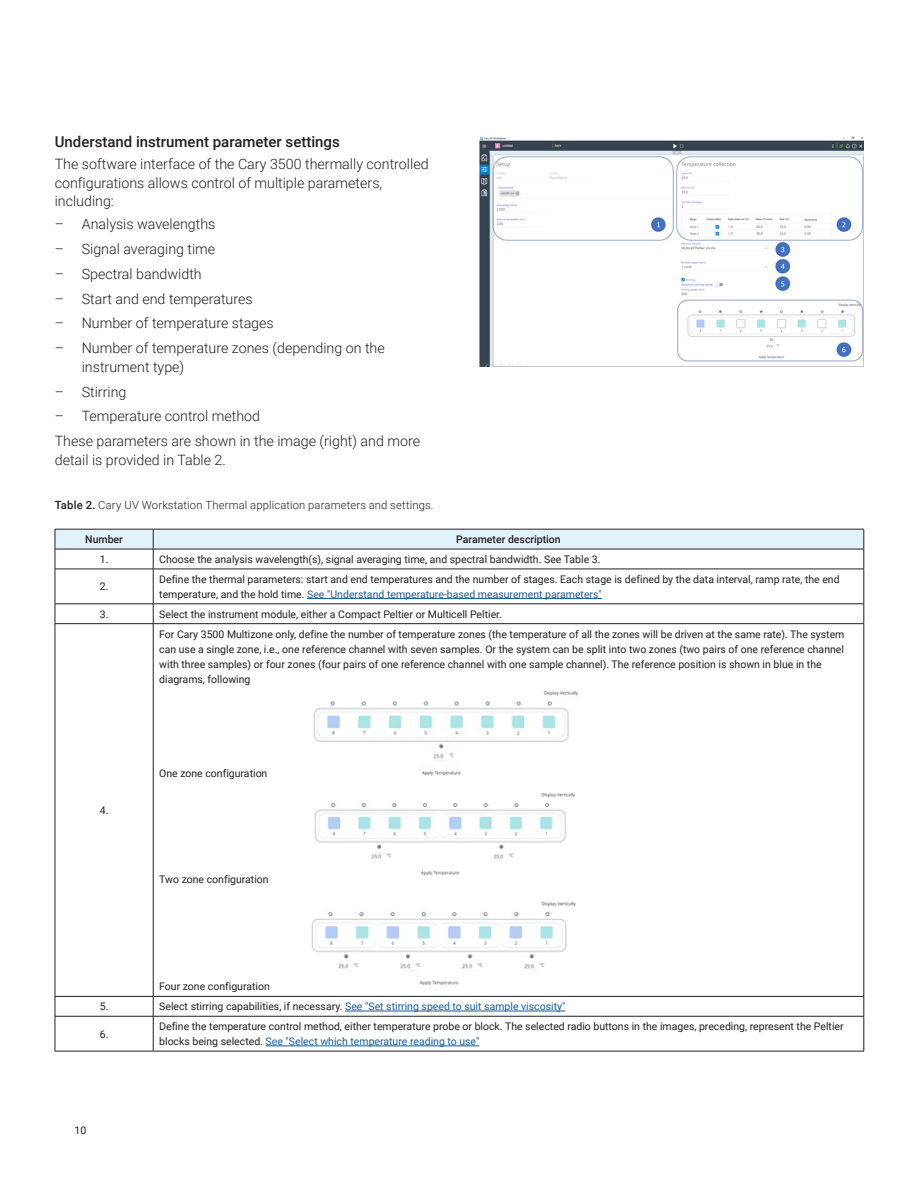
<style>
.page{position:relative;width:918px;height:1188px;background:#fff}
.page>*{position:absolute;margin:0;border:0;box-sizing:border-box;transform-origin:0 0}
.DATA_subhead{font:500 15px "Roboto";color:#231f20}
.DATA_text_black{font:300 14.25px/18.8px "Roboto";color:#231f20}
.DATA_caption{font:300 11.25px "Roboto";letter-spacing:.015em;color:#231f20}
.DATA_table_text{font:10.5px/15px "Roboto";color:#231f20}
.DATA_table_text-2{font:10.5px "Roboto";color:#175d9e}
.DATA_table_text_head{font:500 10.5px "Roboto";color:#231f20}
.s1{font-weight:500}
.s2{color:#175d9e}
.s3{color:#231f20}
</style>
<div class="page">
<svg style="left:55px;top:529px;width:810px;height:40px"></svg>
<hr style="left:55px;top:569px;width:98px;height:1px;background:#231f20">
<hr style="left:55px;top:569px;width:1px;height:35px;background:#231f20">
<hr style="left:153px;top:569px;width:711px;height:1px;background:#231f20">
<hr style="left:153px;top:569px;width:1px;height:35px;background:#231f20">
<hr style="left:864px;top:569px;width:1px;height:35px;background:#231f20">
<hr style="left:55px;top:604px;width:98px;height:1px;background:#231f20">
<svg style="left:55px;top:604px;width:1px;height:19px"></svg>
<hr style="left:153px;top:604px;width:711px;height:1px;background:#231f20">
<svg style="left:153px;top:604px;width:1px;height:19px"></svg>
<svg style="left:864px;top:604px;width:1px;height:19px"></svg>
<hr style="left:55px;top:623px;width:98px;height:1px;background:#231f20">
<hr style="left:55px;top:624px;width:1px;height:372px;background:#231f20">
<hr style="left:153px;top:623px;width:711px;height:1px;background:#231f20">
<hr style="left:153px;top:624px;width:1px;height:372px;background:#231f20">
<hr style="left:864px;top:624px;width:1px;height:372px;background:#231f20">
<hr style="left:55px;top:996px;width:98px;height:1px;background:#231f20">
<svg style="left:55px;top:997px;width:1px;height:19px"></svg>
<hr style="left:153px;top:996px;width:711px;height:1px;background:#231f20">
<svg style="left:153px;top:997px;width:1px;height:19px"></svg>
<svg style="left:864px;top:997px;width:1px;height:19px"></svg>
<hr style="left:55px;top:1016px;width:98px;height:1px;background:#231f20">
<hr style="left:55px;top:1016px;width:1px;height:35px;background:#231f20">
<hr style="left:153px;top:1016px;width:711px;height:1px;background:#231f20">
<hr style="left:153px;top:1016px;width:1px;height:35px;background:#231f20">
<hr style="left:864px;top:1016px;width:1px;height:35px;background:#231f20">
<hr style="left:55px;top:1051px;width:98px;height:1px;background:#231f20">
<hr style="left:153px;top:1051px;width:711px;height:1px;background:#231f20">
<hr style="left:307px;top:598px;width:295px;height:1px;background:#175d9e">
<img style="left:313px;top:690px;width:266px;height:86px">
<img style="left:314px;top:793px;width:261px;height:83px">
<img style="left:311px;top:901px;width:265px;height:85px">
<hr style="left:345px;top:1011px;width:220px;height:1px;background:#175d9e">
<hr style="left:266px;top:1046px;width:213px;height:1px;background:#175d9e">
<img style="left:479px;top:136px;width:385px;height:231px">
<p class="DATA_subhead" style="left:55px;top:131px;width:287px">Understand instrument parameter settings</p>
<p class="DATA_text_black" style="left:55px;top:154px;width:375px">The software interface of the Cary 3500 thermally controlled configurations allows control of multiple parameters, including:</p>
<p class="DATA_text_black" style="left:55px;top:214px;width:162px">– Analysis wavelengths</p>
<p class="DATA_text_black" style="left:55px;top:239px;width:162px">– Signal averaging time</p>
<p class="DATA_text_black" style="left:55px;top:264px;width:148px">– Spectral bandwidth</p>
<p class="DATA_text_black" style="left:55px;top:289px;width:199px">– Start and end temperatures</p>
<p class="DATA_text_black" style="left:55px;top:313px;width:221px">– Number of temperature stages</p>
<p class="DATA_text_black" style="left:82px;top:338px;width:305px;text-indent:-27px">– Number of temperature zones (depending on the instrument type)</p>
<p class="DATA_text_black" style="left:55px;top:382px;width:73px">– Stirring</p>
<p class="DATA_text_black" style="left:55px;top:406px;width:207px">– Temperature control method</p>
<p class="DATA_text_black" style="left:55px;top:431px;width:367px">These parameters are shown in the image (right) and more detail is provided in Table 2.</p>
<p class="DATA_caption" style="left:55px;top:497px;width:380px"><span class="s1">Table 2.</span> Cary UV Workstation Thermal application parameters and settings.</p>
<p class="DATA_table_text_head" style="left:85px;top:532px;width:39px">Number</p>
<p class="DATA_table_text_head" style="left:456px;top:532px;width:106px">Parameter description</p>
<p class="DATA_table_text" style="left:100px;top:551px;width:10px">1.</p>
<p class="DATA_table_text" style="left:159px;top:551px;width:443px">Choose the analysis wavelength(s), signal averaging time, and spectral bandwidth. See Table 3.</p>
<p class="DATA_table_text" style="left:100px;top:579px;width:10px">2.</p>
<p class="DATA_table_text" style="left:159px;top:571px;width:682px">Define the thermal parameters: start and end temperatures and the number of stages. Each stage is defined by the data interval, ramp rate, the end temperature, and the hold time. <span class="s2">See "Understand temperature-based measurement parameters"</span></p>
<p class="DATA_table_text" style="left:100px;top:606px;width:10px">3.</p>
<p class="DATA_table_text" style="left:159px;top:606px;width:344px">Select the instrument module, either a Compact Peltier or Multicell Peltier.</p>
<p class="DATA_table_text" style="left:159px;top:626px;width:687px">For Cary 3500 Multizone only, define the number of temperature zones (the temperature of all the zones will be driven at the same rate). The system can use a single zone, i.e., one reference channel with seven samples. Or the system can be split into two zones (two pairs of one reference channel with three samples) or four zones (four pairs of one reference channel with one sample channel). The reference position is shown in blue in the diagrams, following</p>
<p class="DATA_table_text" style="left:100px;top:802px;width:10px">4.</p>
<p class="DATA_table_text" style="left:159px;top:766px;width:110px">One zone configuration</p>
<p class="DATA_table_text" style="left:159px;top:871px;width:111px">Two zone configuration</p>
<p class="DATA_table_text" style="left:159px;top:979px;width:112px">Four zone configuration</p>
<p class="DATA_table_text" style="left:100px;top:999px;width:10px">5.</p>
<p class="DATA_table_text-2" style="left:159px;top:999px;width:408px"><span class="s3">Select stirring capabilities, if necessary.</span> See "Set stirring speed to suit sample viscosity"</p>
<p class="DATA_table_text" style="left:100px;top:1026px;width:10px">6.</p>
<p class="DATA_table_text" style="left:159px;top:1019px;width:686px">Define the temperature control method, either temperature probe or block. The selected radio buttons in the images, preceding, represent the Peltier blocks being selected. <span class="s2">See "Select which temperature reading to use"</span></p>
<p class="DATA_table_text" style="left:75px;top:1122px;width:13px">10</p>
</div>
